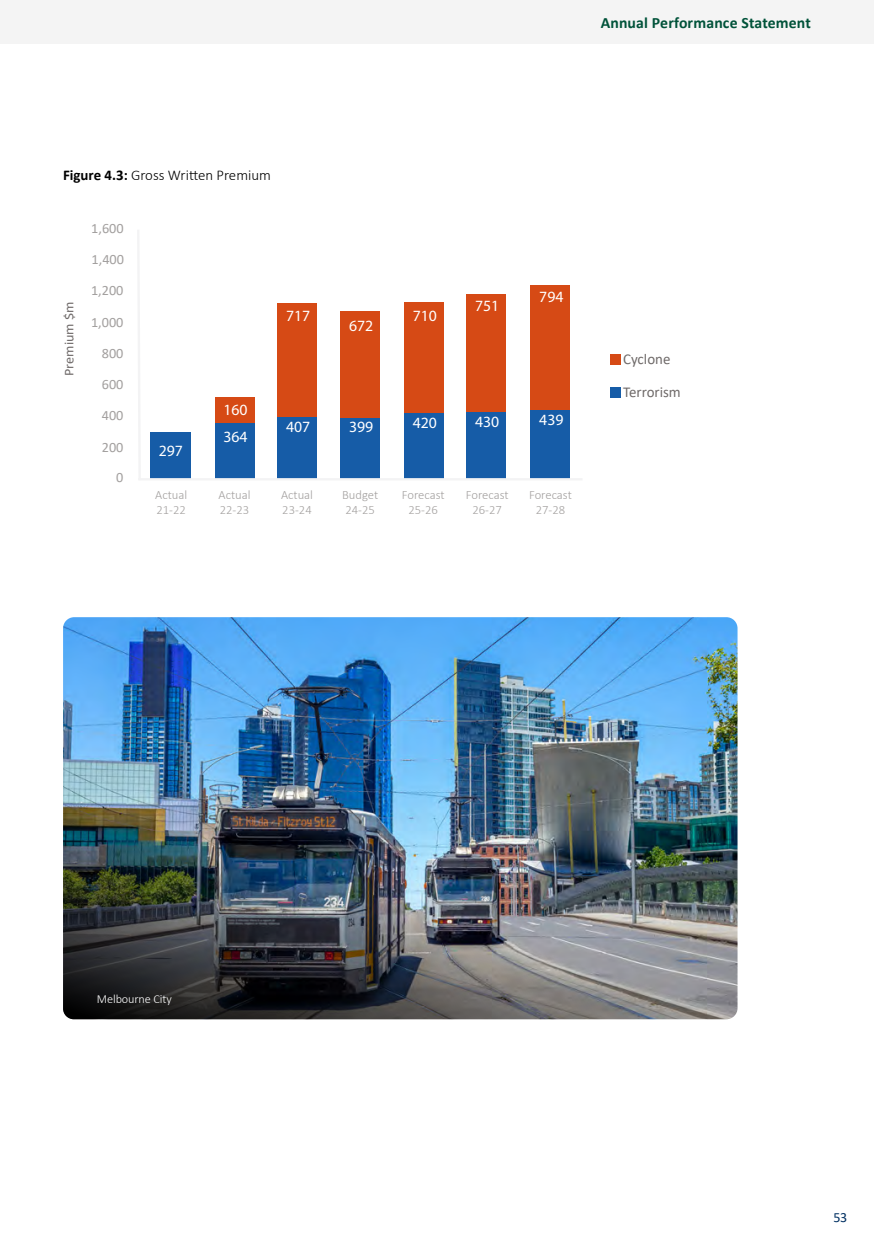
<style>
.page{position:relative;width:874px;height:1241px;background:#fff}
.page>*{position:absolute;margin:0;border:0;box-sizing:border-box;transform-origin:0 0}
.t1{font:15.75px "Myriad Pro";color:#fff}
.t2{font:700 15.75px "Calibri";letter-spacing:.01em;color:#005239}
.t3{font:15.05px "Calibri";color:#6f6a69}
.t4{font:300 14.88px "Calibri";color:#000}
.t5{font:14.17px/30.8px "Calibri";color:#a3a09f;text-align:right}
.t6{font:14px "Calibri";color:#003062}
.t7{font:13.47px "Calibri";color:#6f6a69;scale:1.06 1}
.t8{font:300 12.6px/15.2px "Calibri";color:#a3a09f}
.t9{font:300 12.25px "Calibri";letter-spacing:-.01em;color:#fff}
.s1{font-weight:700}
</style>
<div class="page">
<div style="left:0;top:0;width:873px;height:43px;background:#f4f4f4"></div>
<svg style="left:137px;top:230px;width:3px;height:248px"></svg>
<div style="left:150px;top:432px;width:40px;height:48px;background:#165ca7"></div>
<div style="left:215px;top:422px;width:39px;height:58px;background:#165ca7"></div>
<div style="left:215px;top:397px;width:39px;height:25px;background:#d64a15"></div>
<div style="left:277px;top:416px;width:40px;height:64px;background:#165ca7"></div>
<div style="left:277px;top:302px;width:40px;height:114px;background:#d64a15"></div>
<div style="left:340px;top:418px;width:40px;height:62px;background:#165ca7"></div>
<div style="left:340px;top:312px;width:40px;height:106px;background:#d64a15"></div>
<div style="left:404px;top:413px;width:39px;height:67px;background:#165ca7"></div>
<div style="left:404px;top:302px;width:39px;height:111px;background:#d64a15"></div>
<div style="left:466px;top:411px;width:39px;height:69px;background:#165ca7"></div>
<div style="left:466px;top:294px;width:39px;height:117px;background:#d64a15"></div>
<div style="left:530px;top:410px;width:40px;height:70px;background:#165ca7"></div>
<div style="left:530px;top:286px;width:40px;height:124px;background:#d64a15"></div>
<hr style="left:138px;top:478px;width:444px;height:2px;background:#f3f3f4">
<div style="left:609px;top:387px;width:10px;height:11px;background:#165ca7"></div>
<div style="left:609px;top:354px;width:10px;height:10px;background:#d64a15"></div>
<img style="left:63px;top:617px;width:674px;height:402px;border-radius:11px">
<p class="t2" style="left:600px;top:12px;width:212px">Annual Performance Statement</p>
<p class="t4" style="left:63px;top:166px;width:209px"><span class="s1">Figure 4.3:</span> Gross Written Premium</p>
<p class="t7" style="left:59px;top:376px;width:72px;rotate:-90deg">Premium $m</p>
<p class="t5" style="left:91px;top:213px;width:34px;text-align:justify">1,600<br>1,400<br>1,200</p>
<p class="t5" style="left:91px;top:307px;width:34px">1,000<br>800</p>
<p class="t5" style="left:102px;top:368px;width:23px;text-align:left">600<br>400</p>
<p class="t5" style="left:102px;top:432px;width:23px;line-height:30.3px">200<br>0</p>
<p class="t1" style="left:159px;top:441px;width:26px">297</p>
<p class="t1" style="left:223px;top:400px;width:26px">160</p>
<p class="t1" style="left:223px;top:426px;width:26px">364</p>
<p class="t1" style="left:286px;top:306px;width:26px">717</p>
<p class="t1" style="left:349px;top:315px;width:26px">672</p>
<p class="t1" style="left:412px;top:306px;width:26px">710</p>
<p class="t1" style="left:475px;top:296px;width:26px">751</p>
<p class="t1" style="left:539px;top:287px;width:26px">794</p>
<p class="t1" style="left:286px;top:417px;width:26px">407</p>
<p class="t1" style="left:349px;top:417px;width:26px">399</p>
<p class="t1" style="left:412px;top:413px;width:26px">420</p>
<p class="t1" style="left:474px;top:412px;width:26px">430</p>
<p class="t1" style="left:539px;top:410px;width:26px">439</p>
<p class="t8" style="left:155px;top:486px;width:33px">Actual<br>21-22</p>
<p class="t8" style="left:218px;top:486px;width:33px">Actual<br>22-23</p>
<p class="t8" style="left:281px;top:486px;width:33px">Actual<br>23-24</p>
<p class="t8" style="left:342px;top:486px;width:38px">Budget<br>24-25</p>
<p class="t8" style="left:401px;top:486px;width:44px;text-align:center">Forecast<br>25-26</p>
<p class="t8" style="left:465px;top:486px;width:44px;text-align:center">Forecast<br>26-27</p>
<p class="t8" style="left:528px;top:486px;width:44px;text-align:center">Forecast<br>27-28</p>
<p class="t3" style="left:622px;top:348px;width:49px">Cyclone</p>
<p class="t3" style="left:623px;top:382px;width:59px">Terrorism</p>
<p class="t9" style="left:97px;top:990px;width:76px">Melbourne City</p>
<p class="t6" style="left:832px;top:1207px;width:16px">53</p>
</div>
